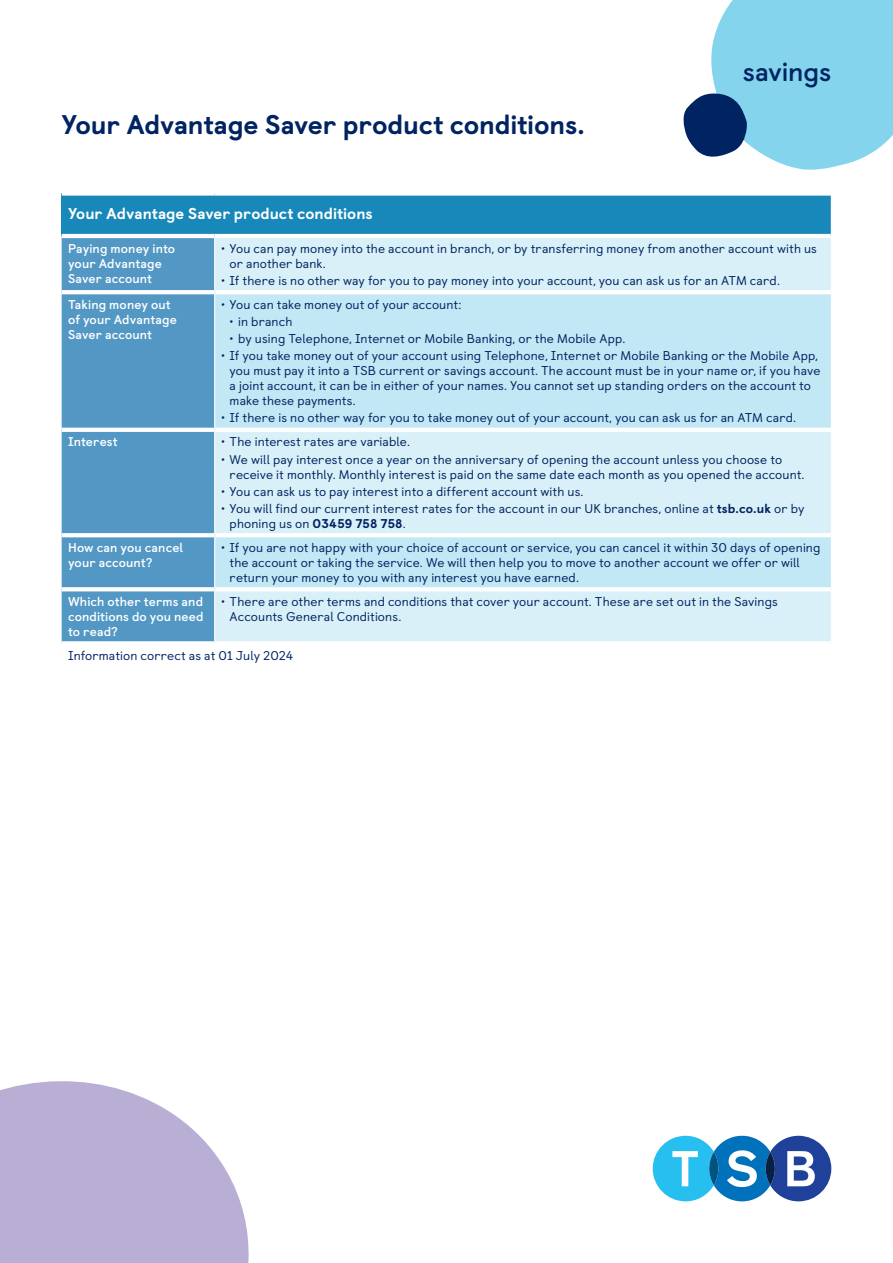
<style>
.page{position:relative;width:893px;height:1263px;background:#fff}
.page>*{position:absolute;margin:0;border:0;box-sizing:border-box;transform-origin:0 0}
.Heading_18pt{font:800 27px "TSB Castledown";letter-spacing:-.01em;color:#002361}
.Heading_18pt-2{font:700 27px "TSB Castledown";letter-spacing:-.005em;color:#002361}
.Table_header_10_5pt_Heavy{font:800 15.75px "TSB Castledown";color:#fff}
.Table_Body_Copy_8_5_10{font:12.75px/15px "TSB Castledown";letter-spacing:.01em;color:#002361}
.Table____Left_Column_Heading{font:700 12.75px/15px "TSB Castledown";letter-spacing:.01em;color:#fff}
.s1{font-weight:800}
</style>
<div class="page">
<div style="left:62px;top:193px;width:769px;height:43px;background:#1887b9"></div>
<div style="left:62px;top:238px;width:152px;height:403px;background:#5398c5"></div>
<div style="left:215px;top:238px;width:616px;height:403px;background:#d9f0f8"></div>
<svg style="left:215px;top:294px;width:616px;height:293px;background:#caeaf6"></svg>
<div style="left:62px;top:191px;width:153px;height:5px;background:#fff"></div>
<div style="left:215px;top:191px;width:617px;height:5px;background:#fff"></div>
<hr style="left:62px;top:234px;width:153px;height:4px;background:#fff">
<hr style="left:215px;top:234px;width:616px;height:4px;background:#fff">
<svg style="left:62px;top:290px;width:152px;height:4px"></svg>
<hr style="left:215px;top:290px;width:616px;height:4px;background:#fff">
<svg style="left:62px;top:428px;width:152px;height:4px"></svg>
<hr style="left:215px;top:428px;width:616px;height:4px;background:#fff">
<svg style="left:62px;top:533px;width:152px;height:4px"></svg>
<hr style="left:215px;top:533px;width:616px;height:4px;background:#fff">
<svg style="left:62px;top:587px;width:152px;height:4px"></svg>
<hr style="left:215px;top:587px;width:616px;height:4px;background:#fff">
<svg style="left:62px;top:641px;width:153px;height:2px"></svg>
<svg style="left:683px;top:0;width:210px;height:170px"></svg>
<svg style="left:0;top:1081px;width:249px;height:182px;fill:#b9afd5"></svg>
<div style="left:855px;top:0;width:38px;height:21px;background:#83d4ec"></div>
<svg style="left:653px;top:1136px;width:178px;height:65px"></svg>
<p class="Heading_18pt" style="left:62px;top:108px;width:525px">Your Advantage Saver product conditions.</p>
<p class="Heading_18pt-2" style="left:743px;top:55px;width:90px">savings</p>
<p class="Table_header_10_5pt_Heavy" style="left:68px;top:204px;width:306px">Your Advantage Saver product conditions</p>
<p class="Table____Left_Column_Heading" style="left:68px;top:241px;width:109px">Paying money into your Advantage<br>Saver account</p>
<p class="Table_Body_Copy_8_5_10" style="left:230px;top:241px;width:589px;text-indent:-9px">• You can pay money into the account in branch, or by transferring money from another account with us or another bank.</p>
<p class="Table_Body_Copy_8_5_10" style="left:221px;top:273px;width:560px">• If there is no other way for you to pay money into your account, you can ask us for an ATM card.</p>
<p class="Table____Left_Column_Heading" style="left:68px;top:297px;width:110px">Taking money out of your Advantage<br>Saver account</p>
<p class="Table_Body_Copy_8_5_10" style="left:221px;top:297px;width:242px">• You can take money out of your account:</p>
<p class="Table_Body_Copy_8_5_10" style="left:230px;top:314px;width:64px">• in branch</p>
<p class="Table_Body_Copy_8_5_10" style="left:230px;top:331px;width:397px">• by using Telephone, Internet or Mobile Banking, or the Mobile App.</p>
<p class="Table_Body_Copy_8_5_10" style="left:230px;top:348px;width:592px;text-indent:-9px">• If you take money out of your account using Telephone, Internet or Mobile Banking or the Mobile App, you must pay it into a TSB current or savings account. The account must be in your name or, if you have a joint account, it can be in either of your names. You cannot set up standing orders on the account to make these payments.</p>
<p class="Table_Body_Copy_8_5_10" style="left:221px;top:410px;width:577px">• If there is no other way for you to take money out of your account, you can ask us for an ATM card.</p>
<p class="Table____Left_Column_Heading" style="left:68px;top:435px;width:51px">Interest</p>
<p class="Table_Body_Copy_8_5_10" style="left:221px;top:435px;width:190px">• The interest rates are variable.</p>
<p class="Table_Body_Copy_8_5_10" style="left:230px;top:452px;width:576px;text-indent:-9px">• We will pay interest once a year on the anniversary of opening the account unless you choose to receive it monthly. Monthly interest is paid on the same date each month as you opened the account.</p>
<p class="Table_Body_Copy_8_5_10" style="left:221px;top:484px;width:364px">• You can ask us to pay interest into a different account with us.</p>
<p class="Table_Body_Copy_8_5_10" style="left:230px;top:501px;width:576px;text-indent:-9px">• You will find our current interest rates for the account in our UK branches, online at <span class="s1">tsb.co.uk</span> or by phoning us on <span class="s1">03459 758 758</span>.</p>
<p class="Table____Left_Column_Heading" style="left:68px;top:540px;width:117px">How can you cancel your account?</p>
<p class="Table_Body_Copy_8_5_10" style="left:230px;top:540px;width:592px;text-indent:-9px">• If you are not happy with your choice of account or service, you can cancel it within 30 days of opening the account or taking the service. We will then help you to move to another account we offer or will return your money to you with any interest you have earned.</p>
<p class="Table____Left_Column_Heading" style="left:68px;top:594px;width:137px;text-align:justify">Which other terms and conditions do you need to read?</p>
<p class="Table_Body_Copy_8_5_10" style="left:230px;top:594px;width:550px;text-indent:-9px">• There are other terms and conditions that cover your account. These are set out in the Savings<br>Accounts General Conditions.</p>
<p class="Table_Body_Copy_8_5_10" style="left:68px;top:648px;width:227px">Information correct as at 01 July 2024</p>
</div>
